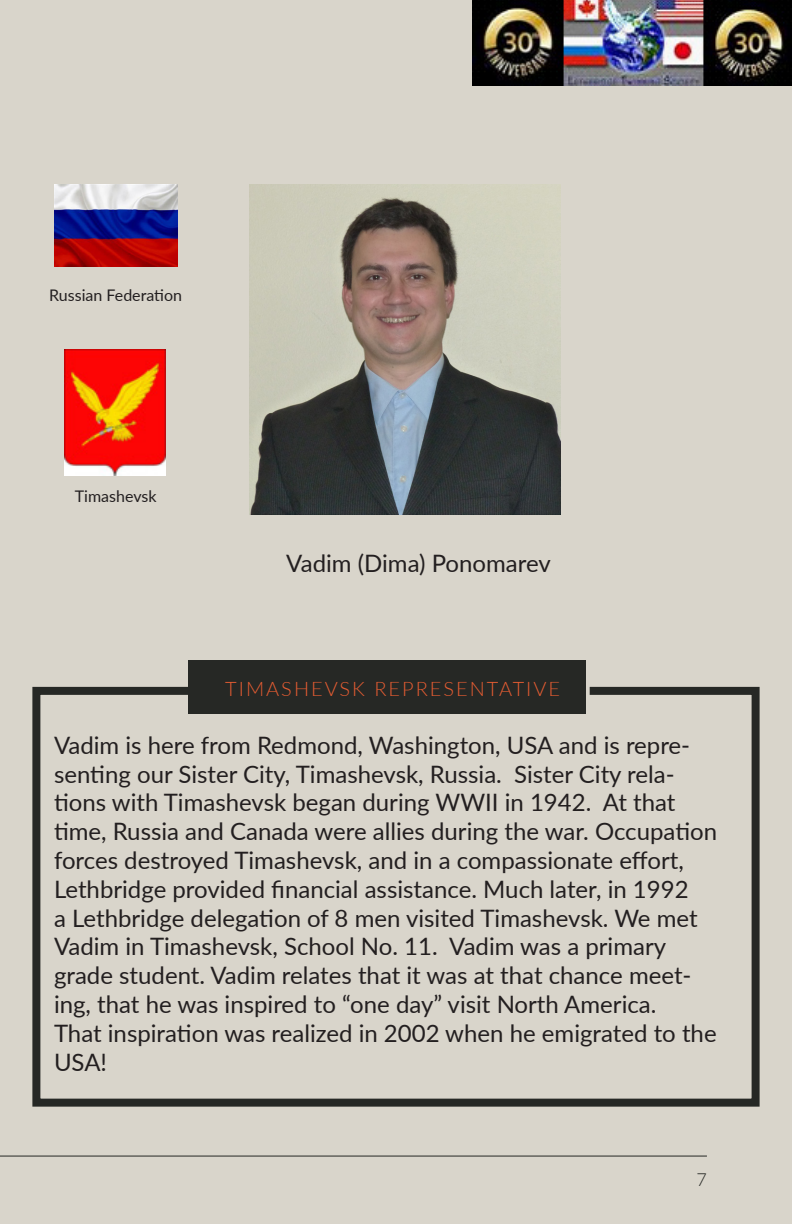
<style>
.page{position:relative;width:792px;height:1224px;background:#d9d5cb}
.page>*{position:absolute;margin:0;border:0;box-sizing:border-box;transform-origin:0 0}
.t1{font:24px/28.8px "Lato";color:#231f20}
.Header_-_Align_Cente{font:300 20px "Lato";letter-spacing:.1em;color:#e45c32}
.t2{font:300 18px "Lato";color:#262825}
.t3{font:16px "Lato";color:#231f20}
</style>
<div class="page">
<svg style="left:32px;top:683px;width:728px;height:424px"></svg>
<div style="left:189px;top:660px;width:397px;height:54px;background:#262825"></div>
<img style="left:249px;top:184px;width:311px;height:330px">
<img style="left:54px;top:184px;width:123px;height:83px">
<img style="left:65px;top:350px;width:101px;height:125px">
<img style="left:473px;top:0;width:319px;height:85px">
<hr style="left:0;top:1156px;width:707px;height:1px;background:#262825">
<p class="t3" style="left:49px;top:284px;width:134px">Russian Federation</p>
<p class="t3" style="left:75px;top:485px;width:83px">Timashevsk</p>
<p class="t1" style="left:286px;top:548px;width:266px">Vadim (Dima) Ponomarev</p>
<p class="Header_-_Align_Cente" style="left:225px;top:675px;width:336px">TIMASHEVSK REPRESENTATIVE</p>
<p class="t1" style="left:54px;top:730px;width:665px">Vadim is here from Redmond, Washington, USA and is repre&shy;senting our Sister City, Timashevsk, Russia. Sister City rela&shy;tions with Timashevsk began during WWII in 1942. At that time, Russia and Canada were allies during the war. Occupation forces destroyed Timashevsk, and in a compassionate effort, Lethbridge provided financial assistance. Much later, in 1992<br>a Lethbridge delegation of 8 men visited Timashevsk. We met Vadim in Timashevsk, School No. 11. Vadim was a primary grade student. Vadim relates that it was at that chance meet&shy;ing, that he was inspired to “one day” visit North America.<br>That inspiration was realized in 2002 when he emigrated to the USA!</p>
<p class="t2" style="left:697px;top:1167px;width:12px">7</p>
</div>
